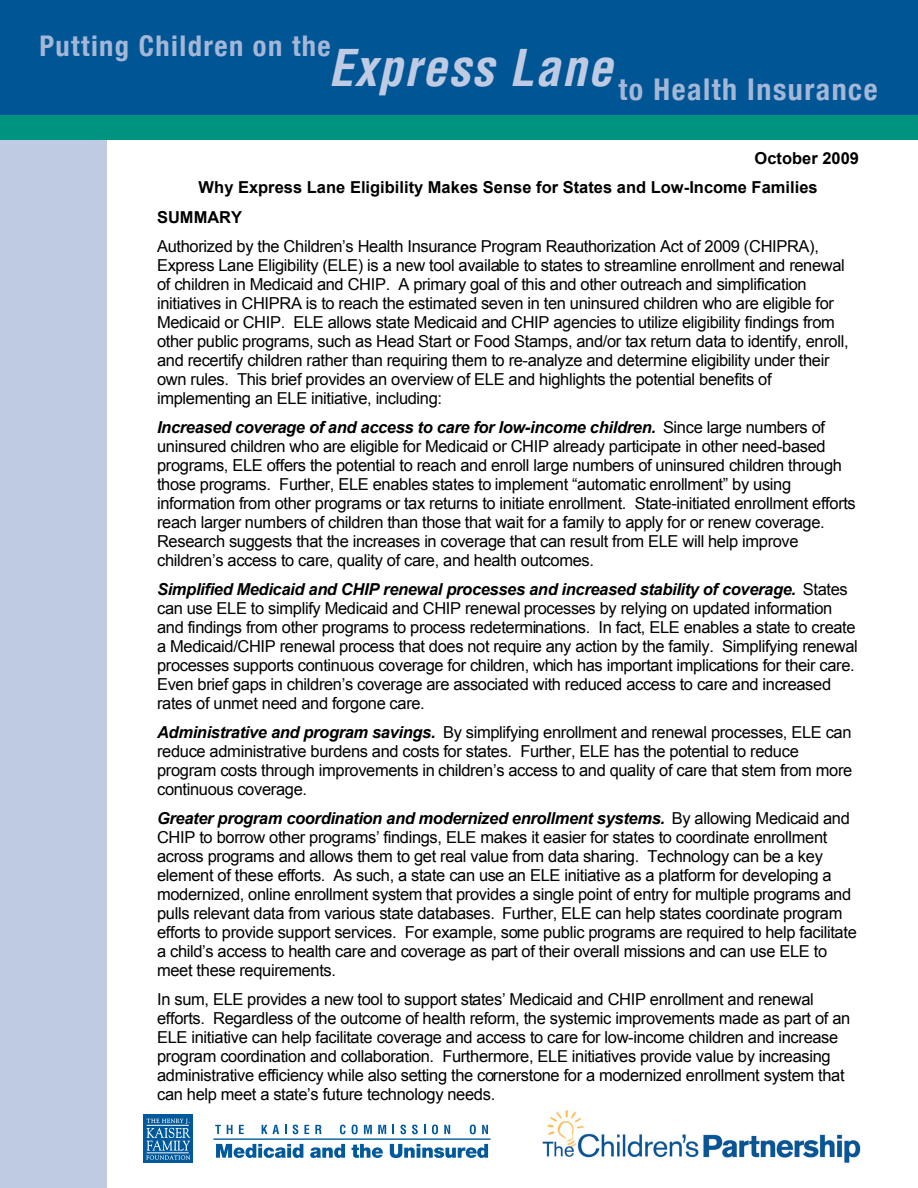
<style>
.page{position:relative;width:918px;height:1188px;background:#fff}
.page>*{position:absolute;margin:0;border:0;box-sizing:border-box;transform-origin:0 0}
.t1{font:700 condensed 30px "Helvetica Neue";letter-spacing:.05em;color:#a4b7d7}
.t2{font:700 condensed 28.5px "Helvetica Neue";letter-spacing:.05em;color:#a4b7d7}
.t3{font:16.5px/18.9px "Arial";letter-spacing:-.02em;color:#000}
.t4{font:700 16.5px "Arial";color:#000}
.s1{font-weight:700;font-style:italic}
</style>
<div class="page">
<div style="left:1px;top:135px;width:106px;height:1053px;background:#bfcbe3"></div>
<div style="left:0;top:0;width:918px;height:117px;background:#005595"></div>
<div style="left:0;top:115px;width:918px;height:25px;background:#00937f"></div>
<svg style="left:215px;top:1125px;width:6px;height:9px"></svg>
<svg style="left:227px;top:1125px;width:6px;height:9px"></svg>
<svg style="left:239px;top:1125px;width:5px;height:9px"></svg>
<svg style="left:262px;top:1125px;width:17px;height:9px"></svg>
<svg style="left:285px;top:1125px;width:2px;height:9px"></svg>
<svg style="left:293px;top:1125px;width:5px;height:9px"></svg>
<svg style="left:304px;top:1125px;width:5px;height:9px"></svg>
<svg style="left:315px;top:1125px;width:7px;height:9px"></svg>
<svg style="left:340px;top:1125px;width:6px;height:9px"></svg>
<svg style="left:352px;top:1125px;width:6px;height:9px"></svg>
<svg style="left:364px;top:1125px;width:8px;height:9px"></svg>
<svg style="left:378px;top:1125px;width:8px;height:9px"></svg>
<svg style="left:400px;top:1125px;width:6px;height:9px"></svg>
<svg style="left:412px;top:1125px;width:6px;height:9px"></svg>
<svg style="left:424px;top:1125px;width:2px;height:9px"></svg>
<svg style="left:432px;top:1125px;width:6px;height:9px"></svg>
<svg style="left:444px;top:1125px;width:6px;height:9px"></svg>
<svg style="left:470px;top:1125px;width:6px;height:9px"></svg>
<svg style="left:482px;top:1125px;width:6px;height:9px"></svg>
<svg style="left:216px;top:1144px;width:87px;height:14px"></svg>
<svg style="left:310px;top:1144px;width:35px;height:14px"></svg>
<svg style="left:352px;top:1144px;width:31px;height:14px"></svg>
<svg style="left:390px;top:1144px;width:98px;height:14px"></svg>
<div style="left:143px;top:1114px;width:49px;height:49px;background:#00599b"></div>
<svg style="left:146px;top:1119px;width:44px;height:41px"></svg>
<hr style="left:147px;top:1125px;width:42px;height:1px;background:#fff">
<hr style="left:147px;top:1153px;width:42px;height:1px;background:#fff">
<hr style="left:213px;top:1138px;width:278px;height:2px;background:#00599b">
<img style="left:542px;top:1110px;width:319px;height:53px">
<h2 class="t2" style="left:39px;top:29px;width:293px">Putting Children on the</h2>
<h1 class="t1" style="left:328px;top:72px;width:551px"><sup>Express</sup> <sup>Lane</sup>to Health Insurance</h1>
<p class="t4" style="left:755px;top:149px;width:106px">October 2009</p>
<p class="t4" style="left:199px;top:178px;width:621px">Why Express Lane Eligibility Makes Sense for States and Low-Income Families</p>
<p class="t4" style="left:157px;top:208px;width:87px">SUMMARY</p>
<p class="t3" style="left:157px;top:236px;width:693px">Authorized by the Children’s Health Insurance Program Reauthorization Act of 2009 (CHIPRA), Express Lane Eligibility (ELE) is a new tool available to states to streamline enrollment and renewal of children in Medicaid and CHIP. A primary goal of this and other outreach and simplification initiatives in CHIPRA is to reach the estimated seven in ten uninsured children who are eligible for Medicaid or CHIP. ELE allows state Medicaid and CHIP agencies to utilize eligibility findings from other public programs, such as Head Start or Food Stamps, and/or tax return data to identify, enroll, and recertify children rather than requiring them to re-analyze and determine eligibility under their own rules. This brief provides an overview of ELE and highlights the potential benefits of implementing an ELE initiative, including:</p>
<p class="t3" style="left:157px;top:418px;width:700px"><span class="s1">Increased coverage of and access to care for low-income children.</span> Since large numbers of uninsured children who are eligible for Medicaid or CHIP already participate in other need-based programs, ELE offers the potential to reach and enroll large numbers of uninsured children through those programs. Further, ELE enables states to implement “automatic enrollment” by using information from other programs or tax returns to initiate enrollment. State-initiated enrollment efforts reach larger numbers of children than those that wait for a family to apply for or renew coverage.<br>Research suggests that the increases in coverage that can result from ELE will help improve children’s access to care, quality of care, and health outcomes.</p>
<p class="t3" style="left:157px;top:580px;width:702px"><span class="s1">Simplified Medicaid and CHIP renewal processes and increased stability of coverage.</span> States can use ELE to simplify Medicaid and CHIP renewal processes by relying on updated information and findings from other programs to process redeterminations. In fact, ELE enables a state to create a Medicaid/CHIP renewal process that does not require any action by the family. Simplifying renewal processes supports continuous coverage for children, which has important implications for their care.<br>Even brief gaps in children’s coverage are associated with reduced access to care and increased rates of unmet need and forgone care.</p>
<p class="t3" style="left:157px;top:723px;width:697px"><span class="s1">Administrative and program savings.</span> By simplifying enrollment and renewal processes, ELE can reduce administrative burdens and costs for states. Further, ELE has the potential to reduce program costs through improvements in children’s access to and quality of care that stem from more continuous coverage.</p>
<p class="t3" style="left:157px;top:809px;width:701px"><span class="s1">Greater program coordination and modernized enrollment systems.</span> By allowing Medicaid and CHIP to borrow other programs’ findings, ELE makes it easier for states to coordinate enrollment across programs and allows them to get real value from data sharing. Technology can be a key element of these efforts. As such, a state can use an ELE initiative as a platform for developing a modernized, online enrollment system that provides a single point of entry for multiple programs and pulls relevant data from various state databases. Further, ELE can help states coordinate program efforts to provide support services. For example, some public programs are required to help facilitate a child’s access to health care and coverage as part of their overall missions and can use ELE to meet these requirements.</p>
<p class="t3" style="left:157px;top:990px;width:695px">In sum, ELE provides a new tool to support states’ Medicaid and CHIP enrollment and renewal efforts. Regardless of the outcome of health reform, the systemic improvements made as part of an ELE initiative can help facilitate coverage and access to care for low-income children and increase program coordination and collaboration. Furthermore, ELE initiatives provide value by increasing administrative efficiency while also setting the cornerstone for a modernized enrollment system that can help meet a state’s future technology needs.</p>
</div>
